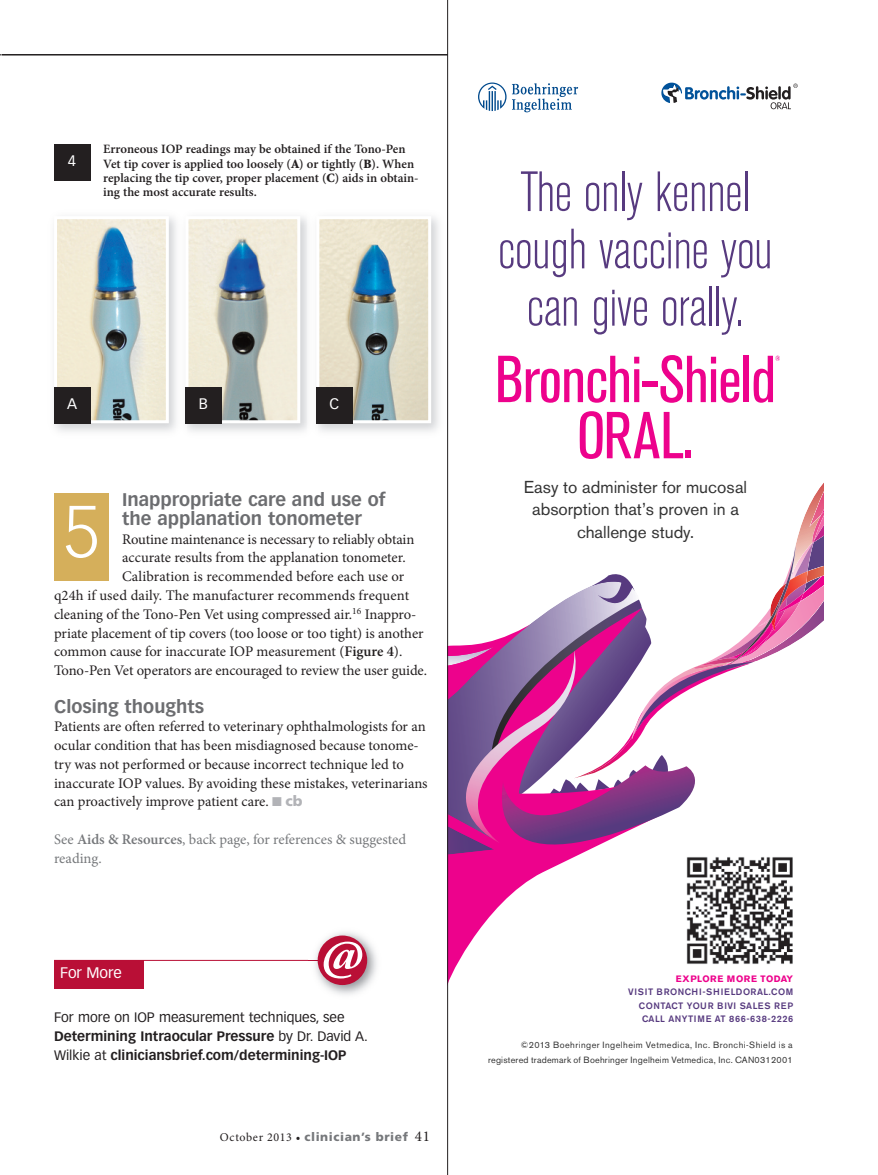
<style>
.page{position:relative;width:878px;height:1175px;background:#fff}
.page>*{position:absolute;margin:0;border:0;box-sizing:border-box;transform-origin:0 0}
.t1{font:300 72px "Vectora LT Std";color:#fff}
.t2{font:condensed 65.7px/56.1px "Akzidenz Grotesk BE";letter-spacing:-.01em;color:#ed028c;text-align:center}
.t3{font:300 condensed 56.1px/57.3px "Akzidenz Grotesk BE";letter-spacing:-.01em;color:#573a7f;text-align:center}
.t4{font:700 18px/18.8px "Vectora LT Std";color:#6c6d70}
.t5{font:17.1px/22.5px "Akzidenz Grotesk BE";color:#333;text-align:center}
.t6{font:15px "Vectora LT Std";color:#fff}
.t7{font:14.7px/18.8px "Minion Pro";letter-spacing:-.005em;color:#231f20}
.t8{font:14.7px/18.8px "Minion Pro";color:#76787b}
.t9{font:700 13.5px/19.2px "Vectora LT Std";color:#231f20}
.t10{font:600 12.75px/14.2px "Minion Pro";color:#231f20}
.t11{font:900 12px "Frutiger";letter-spacing:.05em;color:#76787b}
.t12{font:500 9.15px/13.2px "Akzidenz Grotesk BE";letter-spacing:.05em;color:#573a7f;text-align:right}
.t13{font:700 9.15px "Akzidenz Grotesk BE";letter-spacing:.05em;color:#ed028c}
.t14{font:9px/15px "Akzidenz Grotesk BE";letter-spacing:.03em;color:#333;text-align:right}
.s1{font-family:"Minion";font-weight:900}
.s2{font-weight:600}
.s3{color:#b2b3b7}
.s4{font-family:"Frutiger";font-weight:900;color:#b2b3b7}
.s5{font-weight:400}
.s6{font-family:"Minion Pro";font-weight:400;color:#231f20}
.s7{font-family:"Minion Pro";font-weight:400;font-size:15px;color:#231f20}
</style>
<div class="page">
<div style="left:54px;top:493px;width:55px;height:87px;background:#d5af5b"></div>
<img style="left:54px;top:217px;width:385px;height:215px">
<img style="left:58px;top:220px;width:107px;height:199px">
<div style="left:54px;top:216px;width:115px;height:207px;border:3px solid #fff"></div>
<img style="left:189px;top:220px;width:107px;height:199px">
<div style="left:185px;top:216px;width:115px;height:207px;border:3px solid #fff"></div>
<img style="left:320px;top:220px;width:107px;height:199px">
<div style="left:316px;top:216px;width:115px;height:207px;border:3px solid #fff"></div>
<div style="left:54px;top:144px;width:36px;height:36px;background:#231f20"></div>
<div style="left:54px;top:387px;width:36px;height:36px;background:#231f20"></div>
<div style="left:185px;top:387px;width:36px;height:36px;background:#231f20"></div>
<div style="left:316px;top:387px;width:36px;height:36px;background:#231f20"></div>
<img style="left:690px;top:906px;width:103px;height:58px">
<svg style="left:478px;top:82px;width:28px;height:29px"></svg>
<svg style="left:512px;top:83px;width:66px;height:29px"></svg>
<svg style="left:775px;top:355px;width:5px;height:6px"></svg>
<svg style="left:661px;top:82px;width:136px;height:27px"></svg>
<svg style="left:448px;top:906px;width:242px;height:82px"></svg>
<svg style="left:448px;top:465px;width:375px;height:441px"></svg>
<hr style="left:2px;top:54px;width:446px;height:2px;background:#231f20">
<hr style="left:54px;top:960px;width:264px;height:1px;background:#b90f36">
<div style="left:54px;top:960px;width:89px;height:28px;background:#b90f36"></div>
<img style="left:318px;top:932px;width:59px;height:63px">
<svg style="left:317px;top:935px;width:50px;height:50px"></svg>
<svg style="left:315px;top:941px;width:47px;height:37px"></svg>
<hr style="left:447px;top:0;width:1px;height:1174px;background:#231f20">
<p class="t6" style="left:68px;top:155px;width:10px">4</p>
<p class="t10" style="left:103px;top:143px;width:317px">Erroneous IOP readings may be obtained if the Tono-Pen Vet tip cover is applied too loosely (<span class="s1">A</span>) or tightly (<span class="s1">B</span>). When replacing the tip cover, proper placement (<span class="s1">C</span>) aids in obtain&shy;ing the most accurate results.</p>
<p class="t6" style="left:67px;top:398px;width:12px">a</p>
<p class="t6" style="left:199px;top:398px;width:11px">B</p>
<p class="t6" style="left:329px;top:398px;width:11px">C</p>
<p class="t4" style="left:122px;top:491px;width:265px">Inappropriate care and use of the applanation tonometer</p>
<p class="t7" style="left:122px;top:531px;width:293px">Routine maintenance is necessary to reliably obtain</p>
<p class="t7" style="left:122px;top:549px;width:285px">accurate results from the applanation tonometer.</p>
<p class="t7" style="left:122px;top:568px;width:284px">Calibration is recommended before each use or</p>
<p class="t7" style="left:54px;top:587px;width:356px">q24h if used daily. The manufacturer recommends frequent</p>
<p class="t7" style="left:54px;top:606px;width:364px">cleaning of the Tono-Pen Vet using compressed air.<sup>16</sup> Inappro-</p>
<p class="t7" style="left:54px;top:624px;width:371px">priate placement of tip covers (too loose or too tight) is another</p>
<p class="t7" style="left:54px;top:643px;width:350px">common cause for inaccurate IOP measurement (<span class="s2">Figure 4</span>).</p>
<p class="t7" style="left:54px;top:662px;width:374px">Tono-Pen Vet operators are encouraged to review the user guide.</p>
<p class="t4" style="left:54px;top:698px;width:151px">Closing thoughts</p>
<p class="t7" style="left:54px;top:718px;width:375px">Patients are often referred to veterinary ophthalmologists for an ocular condition that has been misdiagnosed because tonome&shy;try was not performed or because incorrect technique led to inaccurate IOP values. By avoiding these mistakes, veterinarians can proactively improve patient care. <span class="s3">■</span> <span class="s4">cb</span></p>
<p class="t8" style="left:54px;top:831px;width:353px">See <span class="s2">Aids &amp; Resources</span>, back page, for references &amp; suggested reading.</p>
<h1 class="t1" style="left:63px;top:501px;width:39px">5</h1>
<p class="t6" style="left:60px;top:966px;width:63px">For More</p>
<p class="t9" style="left:54px;top:1008px;width:315px"><span class="s5">For more on IOP measurement techniques, see<br></span>Determining Intraocular Pressure <span class="s5">by Dr. David a.<br>Wilkie at</span> cliniciansbrief.com/determining-IOP</p>
<p class="t11" style="left:220px;top:1131px;width:211px"><span class="s6">October 2013 •</span> clinician’s brief <span class="s7">41</span></p>
<h3 class="t3" style="left:498px;top:167px;width:276px">The only kennel cough vaccine you can give orally.</h3>
<h2 class="t2" style="left:495px;top:356px;width:282px">Bronchi-Shield<br>ORAL.</h2>
<p class="t5" style="left:524px;top:477px;width:225px">Easy to administer for mucosal absorption that’s proven in a challenge study.</p>
<p class="t13" style="left:676px;top:975px;width:119px">EXPLORE MORE TODAY</p>
<p class="t12" style="left:628px;top:986px;width:166px">VISIT BRONCHI-SHIELDORAL.COM<br>CONTACT YOUR BIVI SALES REP<br>CALL ANYTIME AT 866-638-2226</p>
<p class="t14" style="left:488px;top:1038px;width:306px">©2013 Boehringer Ingelheim Vetmedica, Inc. Bronchi-Shield is a registered trademark of Boehringer Ingelheim Vetmedica, Inc. CAN0312001</p>
</div>
